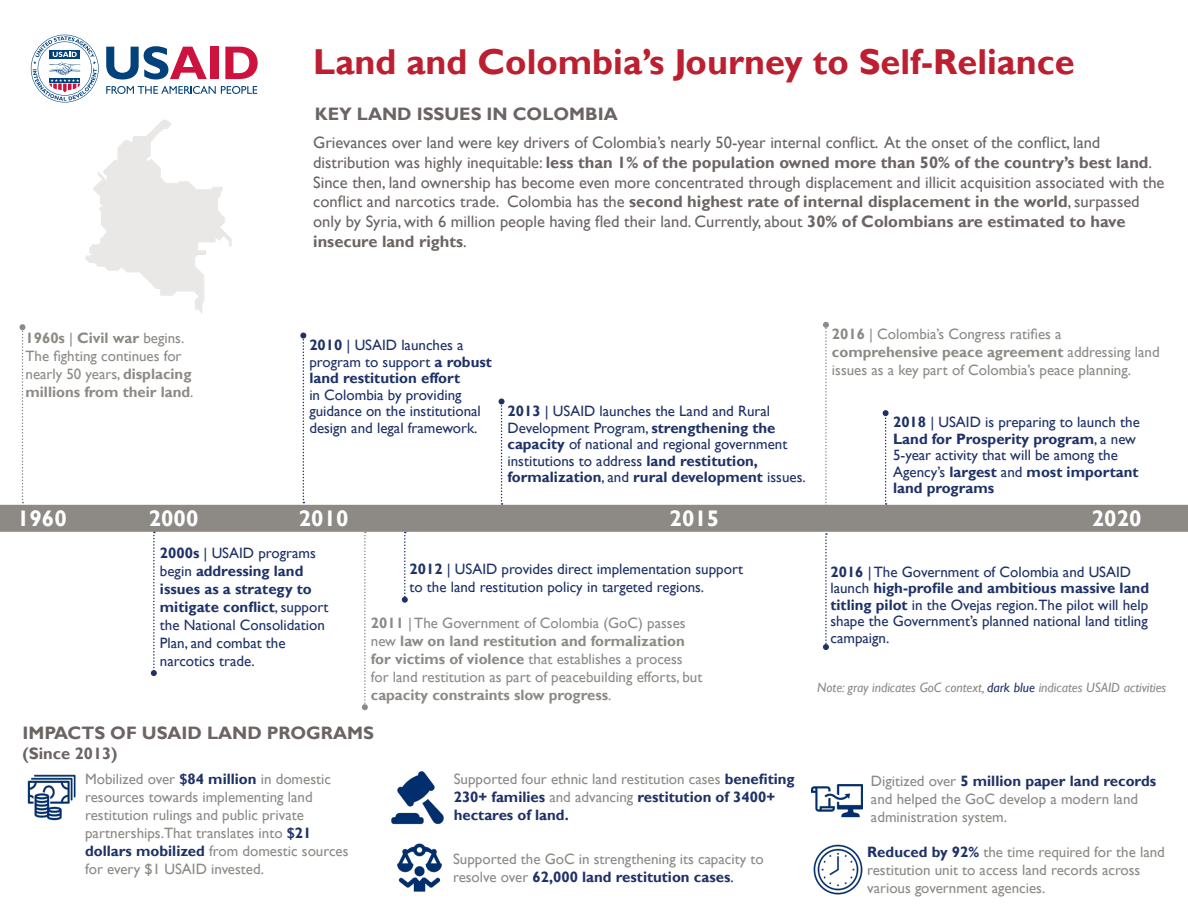
<style>
.page{position:relative;width:1188px;height:918px;background:#fff}
.page>*{position:absolute;margin:0;border:0;box-sizing:border-box;transform-origin:0 0}
.t1{font:700 36px "Gill Sans";color:#bc1f30}
.t2{font:700 22.5px "Gill Sans";color:#fff}
.t3{font:700 18px "Gill Sans";color:#6b6463}
.t4{font:16.5px/19.8px "Gill Sans";color:#6b6463}
.t5{font:700 16.5px "Gill Sans";color:#6b6463}
.t6{font:15px/18px "Gill Sans";color:#8d8a86}
.t7{font:15px/16.5px "Gill Sans";color:#1f3267}
.t8{font:700 15px/18px "Gill Sans";color:#1f3267}
.t9{font:italic 13.5px "Gill Sans";color:#8d8a86}
.s1{font-weight:700}
.s2{color:#1f3267}
.s3{font-weight:700;color:#1f3267}
.s4{font-weight:400;color:#8d8a86}
</style>
<div class="page">
<img style="left:85px;top:120px;width:147px;height:194px">
<svg style="left:106px;top:86px;width:151px;height:8px"></svg>
<svg style="left:106px;top:46px;width:101px;height:34px"></svg>
<div style="left:210px;top:47px;width:8px;height:32px;background:#cd123d"></div>
<svg style="left:225px;top:47px;width:33px;height:32px"></svg>
<svg style="left:31px;top:35px;width:68px;height:67px"></svg>
<div style="left:0;top:505px;width:1188px;height:27px;background:#8d8a86"></div>
<img style="left:27px;top:774px;width:49px;height:47px">
<svg style="left:402px;top:532px;width:6px;height:71px"></svg>
<svg style="left:499px;top:399px;width:6px;height:106px"></svg>
<svg style="left:823px;top:533px;width:6px;height:117px"></svg>
<svg style="left:823px;top:322px;width:6px;height:183px"></svg>
<svg style="left:883px;top:410px;width:6px;height:95px"></svg>
<img style="left:811px;top:784px;width:51px;height:34px">
<img style="left:397px;top:843px;width:45px;height:48px">
<img style="left:391px;top:771px;width:53px;height:54px">
<img style="left:813px;top:844px;width:50px;height:51px">
<svg style="left:362px;top:532px;width:6px;height:178px"></svg>
<svg style="left:20px;top:324px;width:6px;height:179px"></svg>
<svg style="left:151px;top:532px;width:6px;height:144px"></svg>
<svg style="left:300px;top:333px;width:6px;height:170px"></svg>
<p class="t6" style="left:26px;top:329px;width:170px"><span class="s1">1960s</span> | <span class="s1">Civil war</span> begins.<br>The fighting continues for nearly 50 years, <span class="s1">displacing millions from their land</span>.</p>
<p class="t1" style="left:313px;top:40px;width:763px">Land and Colombia’s Journey to Self-Reliance</p>
<p class="t3" style="left:315px;top:104px;width:304px">KEY LAND ISSUES IN COLOMBIA</p>
<p class="t4" style="left:313px;top:133px;width:853px">Grievances over land were key drivers of Colombia’s nearly 50-year internal conflict. At the onset of the conflict, land distribution was highly inequitable: <span class="s1">less than 1% of the population owned more than 50% of the country’s best land</span>.<br>Since then, land ownership has become even more concentrated through displacement and illicit acquisition associated with the conflict and narcotics trade. Colombia has the <span class="s1">second highest rate of internal displacement in the world</span>, surpassed only by Syria, with 6 million people having fled their land. Currently, about <span class="s1">30% of Colombians are estimated to have insecure land rights</span>.</p>
<p class="t7" style="left:309px;top:337px;width:184px"><span class="s1">2010</span> | USAID launches a program to support <span class="s1">a robust land restitution effort<br></span>in Colombia by providing guidance on the institutional design and legal framework.</p>
<p class="t7" style="left:508px;top:403px;width:300px"><span class="s1">2013</span> | USAID launches the Land and Rural Development Program, <span class="s1">strengthening the capacity</span> of national and regional government institutions to address <span class="s1">land restitution, formalization</span>, and <span class="s1">rural development</span> issues.</p>
<p class="t6" style="left:832px;top:325px;width:329px"><span class="s1">2016</span> | Colombia’s Congress ratifies a <span class="s1">comprehensive peace agreement</span> addressing land issues as a key part of Colombia’s peace planning.</p>
<p class="t7" style="left:893px;top:414px;width:248px"><span class="s1">2018</span> | USAID is preparing to launch the<br><span class="s1">Land for Prosperity program</span>, a new<br>5-year activity that will be among the<br>Agency’s <span class="s1">largest</span> and <span class="s1">most important land programs</span></p>
<p class="t2" style="left:17px;top:505px;width:51px">1960</p>
<p class="t2" style="left:149px;top:505px;width:51px">2000</p>
<p class="t2" style="left:299px;top:505px;width:51px">2010</p>
<p class="t2" style="left:670px;top:505px;width:51px">2015</p>
<p class="t2" style="left:1092px;top:505px;width:51px">2020</p>
<p class="t7" style="left:160px;top:544px;width:170px;line-height:18px"><span class="s1">2000s</span> | USAID programs begin <span class="s1">addressing land issues as a strategy to mitigate conflict</span>, support the National Consolidation<br>Plan, and combat the narcotics trade.</p>
<p class="t7" style="left:410px;top:561px;width:335px;line-height:18px"><span class="s1">2012</span> | USAID provides direct implementation support to the land restitution policy in targeted regions.</p>
<p class="t6" style="left:371px;top:614px;width:333px"><span class="s1">2011</span> | The Government of Colombia (GoC) passes new <span class="s1">law on land restitution and formalization for victims of violence</span> that establishes a process for land restitution as part of peacebuilding efforts, but <span class="s1">capacity constraints slow progress</span>.</p>
<p class="t3" style="left:22px;top:722px;width:353px">IMPACTS OF USAID LAND PROGRAMS</p>
<p class="t5" style="left:22px;top:743px;width:97px">(Since 2013)</p>
<p class="t7" style="left:830px;top:564px;width:320px"><span class="s1">2016</span> | The Government of Colombia and USAID launch <span class="s1">high-profile and ambitious massive land titling pilot</span> in the Ovejas region.The pilot will help shape the Government’s planned national land titling campaign.</p>
<p class="t9" style="left:817px;top:679px;width:351px">Note: gray indicates GoC context, <span class="s2">dark blue</span> indicates USAID activities</p>
<p class="t6" style="left:85px;top:771px;width:265px">Mobilized over <span class="s3">$84 million</span> in domestic resources towards implementing land restitution rulings and public private partnerships.That translates into <span class="s3">$21 dollars mobilized</span> from domestic sources for every $1 USAID invested.</p>
<p class="t8" style="left:454px;top:770px;width:343px"><span class="s4">Supported four ethnic land restitution cases</span> benefiting<br>230+ families <span class="s4">and advancing</span> restitution of 3400+ hectares of land.</p>
<p class="t6" style="left:871px;top:773px;width:287px">Digitized over <span class="s3">5 million paper land records </span>and helped the GoC develop a modern land administration system.</p>
<p class="t6" style="left:453px;top:850px;width:312px">Supported the GoC in strengthening its capacity to resolve over <span class="s3">62,000 land restitution cases</span><span class="s2">.</span></p>
<p class="t6" style="left:867px;top:843px;width:299px"><span class="s3">Reduced by 92%</span> the time required for the land restitution unit to access land records across various government agencies.</p>
</div>
